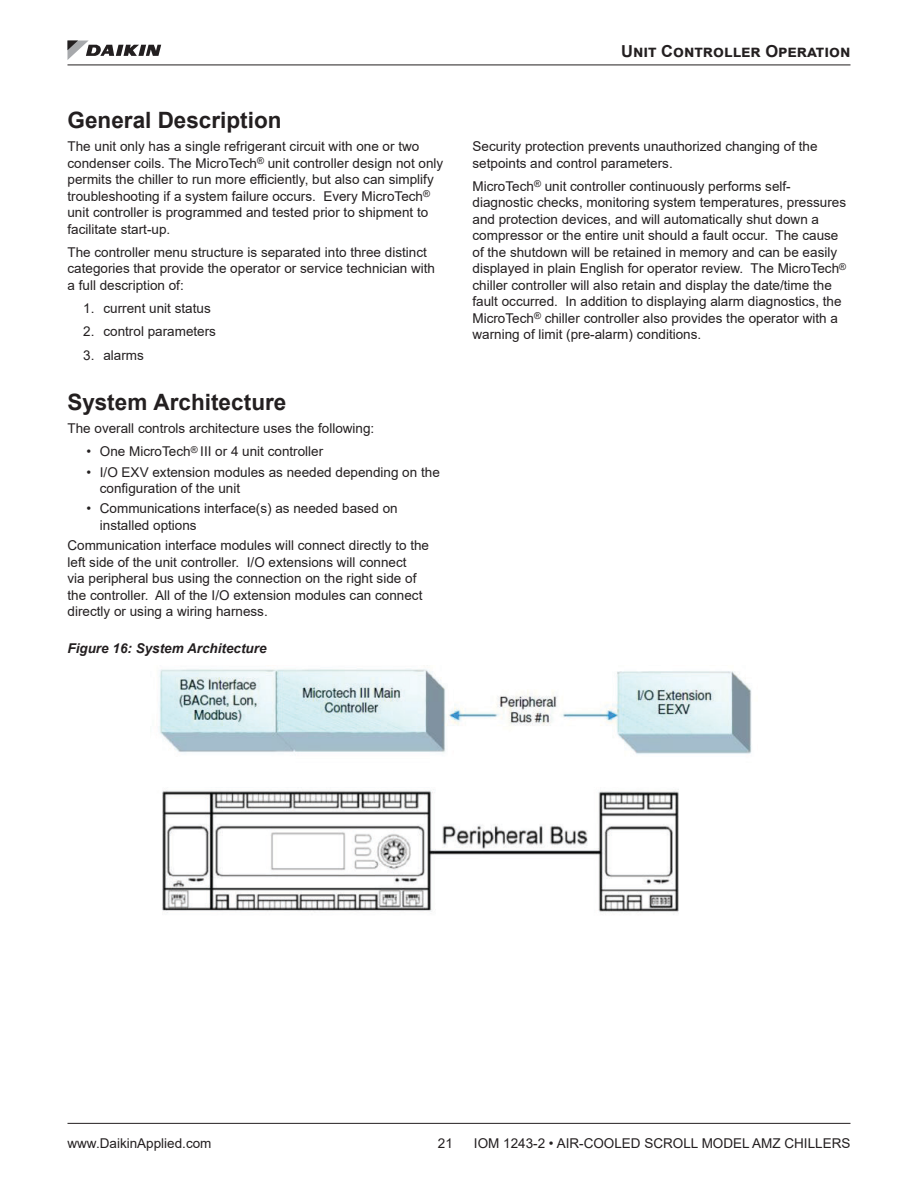
<style>
.page{position:relative;width:918px;height:1188px;background:#fff}
.page>*{position:absolute;margin:0;border:0;box-sizing:border-box;transform-origin:0 0}
.t1{font:700 22.5px "Arial";color:#231f20}
.t2{font:700 16.5px "Arial";color:#231f20}
.t3{font:13.5px/16.5px "Arial";color:#231f20}
.t4{font:italic 700 13.5px "Arial";color:#231f20}
</style>
<div class="page">
<svg style="left:67px;top:41px;width:94px;height:19px"></svg>
<hr style="left:68px;top:65px;width:782px;height:1px;background:#231f20">
<hr style="left:68px;top:1123px;width:782px;height:1px;background:#231f20">
<img style="left:158px;top:669px;width:594px;height:246px">
<h1 class="t1" style="left:68px;top:104px;width:216px">General Description</h1>
<p class="t3" style="left:67px;top:138px;width:377px">The unit only has a single refrigerant circuit with one or two condenser coils. The MicroTech<sup>®</sup> unit controller design not only permits the chiller to run more efficiently, but also can simplify troubleshooting if a system failure occurs. Every MicroTech<sup>® </sup>unit controller is programmed and tested prior to shipment to facilitate start-up.</p>
<p class="t3" style="left:67px;top:244px;width:369px">The controller menu structure is separated into three distinct categories that provide the operator or service technician with a full description of:</p>
<p class="t3" style="left:83px;top:300px;width:129px">1. current unit status</p>
<p class="t3" style="left:83px;top:323px;width:134px">2. control parameters</p>
<p class="t3" style="left:83px;top:346px;width:62px">3. alarms</p>
<h1 class="t1" style="left:68px;top:386px;width:220px">System Architecture</h1>
<p class="t3" style="left:68px;top:420px;width:308px">The overall controls architecture uses the following:</p>
<p class="t3" style="left:86px;top:443px;width:238px">• One MicroTech<sup>®</sup> III or 4 unit controller</p>
<p class="t3" style="left:100px;top:463px;width:341px;text-indent:-14px">• I/O EXV extension modules as needed depending on the configuration of the unit</p>
<p class="t3" style="left:100px;top:500px;width:299px;text-indent:-14px">• Communications interface(s) as needed based on installed options</p>
<p class="t3" style="left:67px;top:537px;width:363px">Communication interface modules will connect directly to the left side of the unit controller. I/O extensions will connect<br>via peripheral bus using the connection on the right side of the controller. All of the I/O extension modules can connect directly or using a wiring harness.</p>
<p class="t4" style="left:67px;top:639px;width:201px">Figure 16: System Architecture</p>
<p class="t2" style="left:621px;top:40px;width:231px">Unit Controller Operation</p>
<p class="t3" style="left:472px;top:138px;width:347px">Security protection prevents unauthorized changing of the setpoints and control parameters.</p>
<p class="t3" style="left:472px;top:178px;width:375px">MicroTech<sup>®</sup> unit controller continuously performs self&shy;diagnostic checks, monitoring system temperatures, pressures and protection devices, and will automatically shut down a compressor or the entire unit should a fault occur. The cause of the shutdown will be retained in memory and can be easily displayed in plain English for operator review. The MicroTech<sup>® </sup>chiller controller will also retain and display the date/time the fault occurred. In addition to displaying alarm diagnostics, the MicroTech<sup>®</sup> chiller controller also provides the operator with a warning of limit (pre-alarm) conditions.</p>
<p class="t3" style="left:68px;top:1134px;width:146px">www.DaikinApplied.com</p>
<p class="t3" style="left:438px;top:1134px;width:17px">21</p>
<p class="t3" style="left:474px;top:1134px;width:378px">IOM 1243-2 • AIR-COOLED SCROLL MODEL AMZ CHILLERS</p>
</div>
